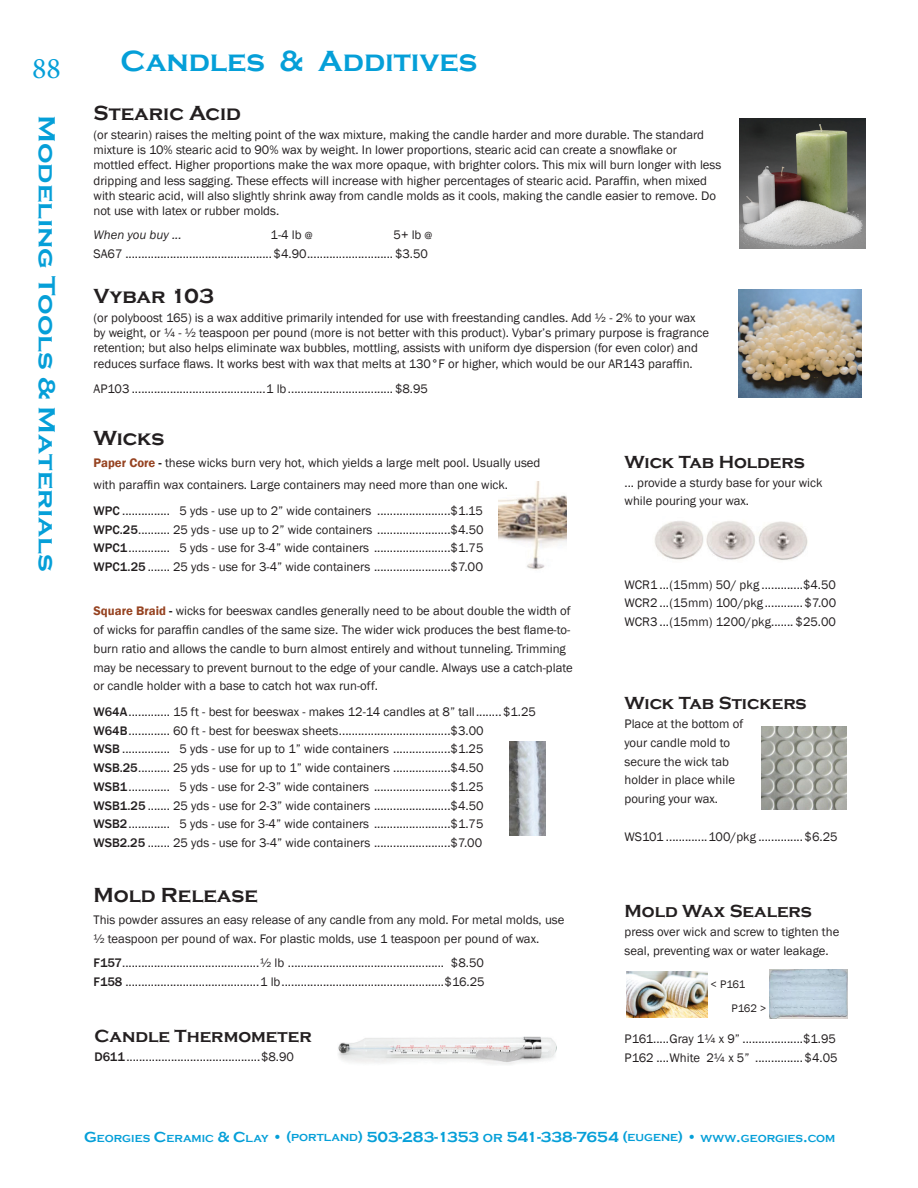
<style>
.page{position:relative;width:918px;height:1188px;background:#fff}
.page>*{position:absolute;margin:0;border:0;box-sizing:border-box;transform-origin:0 0}
.Headline{font:700 30px "Copperplate Gothic";color:#059fd8}
.t1{font:30px "Minion Pro";color:#059fd8}
.t2{font:700 24px "Copperplate Gothic";color:#059fd8;scale:1.2 1}
.Body_Splash{font:700 21px "Copperplate Gothic";color:#231f20}
.Body_Header{font:700 21px "Copperplate Gothic";color:#231f20}
.Body_Header-2{font:700 18px "Copperplate Gothic";color:#231f20}
.Body_Splash-2{font:12.75px/15.3px "Franklin Gothic";color:#231f20}
.Body_Prices{font:12.75px "Franklin Gothic";color:#231f20}
.Body_Header-3{font:12.75px/18.8px "Franklin Gothic";color:#231f20}
.Body_Splash-3{font:italic 12.75px "Franklin Gothic";color:#231f20}
.Body_Splash-4{font:11.25px "Franklin Gothic";letter-spacing:-.015em;color:#231f20}
.t3{font:700 10.5px "Copperplate Gothic";color:#059fd8}
.s1{font-size:10.5px}
.s2{font-weight:600;color:#964321}
.s3{font-weight:600}
.s4{font-weight:500}
.s5{font-size:15px}
.s6{font-size:12px}
</style>
<div class="page">
<img style="left:498px;top:481px;width:68px;height:89px">
<img style="left:740px;top:118px;width:125px;height:130px">
<img style="left:739px;top:290px;width:122px;height:108px">
<img style="left:510px;top:741px;width:35px;height:95px">
<img style="left:338px;top:1037px;width:218px;height:28px">
<img style="left:654px;top:521px;width:154px;height:39px">
<img style="left:762px;top:726px;width:84px;height:84px">
<img style="left:626px;top:971px;width:81px;height:47px">
<img style="left:769px;top:969px;width:79px;height:50px">
<h1 class="t1" style="left:32px;top:48px;width:30px">88</h1>
<h2 class="t2" style="left:60px;top:115px;width:382px;rotate:90deg">Modeling Tools &amp; Materials</h2>
<p class="Headline" style="left:121px;top:45px;width:358px">Candles &amp; Additives</p>
<p class="Body_Splash" style="left:94px;top:102px;width:149px">Stearic Acid</p>
<p class="Body_Splash-2" style="left:94px;top:127px;width:629px">(or stearin) raises the melting point of the wax mixture, making the candle harder and more durable. The standard mixture is 10% stearic acid to 90% wax by weight. In lower proportions, stearic acid can create a snowflake or mottled effect. Higher proportions make the wax more opaque, with brighter colors. This mix will burn longer with less dripping and less sagging. These effects will increase with higher percentages of stearic acid. Paraffin, when mixed with stearic acid, will also slightly shrink away from candle molds as it cools, making the candle easier to remove. Do not use with latex or rubber molds.</p>
<p class="Body_Splash-3" style="left:94px;top:227px;width:90px">When you buy ...</p>
<p class="Body_Splash-2" style="left:271px;top:228px;width:44px">1-4 lb <span class="s1">@</span></p>
<p class="Body_Splash-2" style="left:394px;top:228px;width:40px">5+ lb <span class="s1">@</span></p>
<p class="Body_Splash-2" style="left:94px;top:246px;width:336px">SA67 ..............................................$4.90........................... $3.50</p>
<p class="Body_Splash" style="left:94px;top:285px;width:122px">Vybar 103</p>
<p class="Body_Splash-2" style="left:94px;top:310px;width:617px">(or polyboost 165) is a wax additive primarily intended for use with freestanding candles. Add ½ - 2% to your wax by weight, or ¼ - ½ teaspoon per pound (more is not better with this product). Vybar’s primary purpose is fragrance retention; but also helps eliminate wax bubbles, mottling, assists with uniform dye dispersion (for even color) and reduces surface flaws. It works best with wax that melts at 130°F or higher, which would be our AR143 paraffin.</p>
<p class="Body_Splash-2" style="left:94px;top:381px;width:336px">AP103 ..........................................1 lb................................. $8.95</p>
<p class="Body_Header" style="left:94px;top:427px;width:72px">Wicks</p>
<p class="Body_Header-3" style="left:94px;top:454px;width:448px"><span class="s2">Paper Core</span> <span class="s3">-</span> these wicks burn very hot, which yields a large melt pool. Usually used</p>
<p class="Body_Header-3" style="left:94px;top:476px;width:416px">with paraffin wax containers. Large containers may need more than one wick.</p>
<p class="Body_Prices" style="left:94px;top:503px;width:391px"><span class="s4">WPC</span> ............... 5 yds - use up to 2” wide containers .......................$1.15</p>
<p class="Body_Prices" style="left:94px;top:522px;width:392px"><span class="s4">WPC.25</span>.......... 25 yds - use up to 2” wide containers .......................$4.50</p>
<p class="Body_Prices" style="left:94px;top:540px;width:391px"><span class="s4">WPC1</span>............. 5 yds - use for 3-4” wide containers ........................$1.75</p>
<p class="Body_Prices" style="left:94px;top:559px;width:391px"><span class="s4">WPC1.25</span> ....... 25 yds - use for 3-4” wide containers ........................$7.00</p>
<p class="Body_Header-3" style="left:94px;top:602px;width:481px"><span class="s2">Square Braid</span> <span class="s3">-</span> wicks for beeswax candles generally need to be about double the width of of wicks for paraffin candles of the same size. The wider wick produces the best flame-to&shy;burn ratio and allows the candle to burn almost entirely and without tunneling. Trimming may be necessary to prevent burnout to the edge of your candle. Always use a catch-plate or candle holder with a base to catch hot wax run-off.</p>
<p class="Body_Prices" style="left:94px;top:704px;width:444px"><span class="s4">W64A</span>............. 15 ft - best for beeswax - makes 12-14 candles at 8” tall........$1.25</p>
<p class="Body_Prices" style="left:94px;top:723px;width:392px"><span class="s4">W64B</span>............. 60 ft - best for beeswax sheets...................................$3.00</p>
<p class="Body_Prices" style="left:94px;top:741px;width:391px"><span class="s4">WSB</span> ............... 5 yds - use for up to 1” wide containers ..................$1.25</p>
<p class="Body_Prices" style="left:94px;top:760px;width:392px"><span class="s4">WSB.25</span>.......... 25 yds - use for up to 1” wide containers ..................$4.50</p>
<p class="Body_Prices" style="left:94px;top:779px;width:391px"><span class="s4">WSB1</span>............. 5 yds - use for 2-3” wide containers ........................$1.25</p>
<p class="Body_Prices" style="left:94px;top:798px;width:392px"><span class="s4">WSB1.25</span> ....... 25 yds - use for 2-3” wide containers ........................$4.50</p>
<p class="Body_Prices" style="left:94px;top:816px;width:391px"><span class="s4">WSB2</span>............. 5 yds - use for 3-4” wide containers ........................$1.75</p>
<p class="Body_Prices" style="left:94px;top:835px;width:390px"><span class="s4">WSB2.25</span> ....... 25 yds - use for 3-4” wide containers ........................$7.00</p>
<p class="Body_Header" style="left:94px;top:884px;width:166px">Mold Release</p>
<p class="Body_Header-3" style="left:94px;top:911px;width:472px">This powder assures an easy release of any candle from any mold. For metal molds, use ½ teaspoon per pound of wax. For plastic molds, use 1 teaspoon per pound of wax.</p>
<p class="Body_Prices" style="left:94px;top:955px;width:392px"><span class="s4">F157</span>...........................................½ lb ................................................. $8.50</p>
<p class="Body_Prices" style="left:94px;top:974px;width:393px"><span class="s4">F158</span> ..........................................1 lb...................................................$16.25</p>
<p class="Body_Header-2" style="left:94px;top:1026px;width:219px">Candle Thermometer</p>
<p class="Body_Prices" style="left:94px;top:1049px;width:201px"><span class="s4">D611</span>..........................................$8.90</p>
<p class="Body_Header-2" style="left:625px;top:452px;width:182px">Wick Tab Holders</p>
<p class="Body_Header-3" style="left:625px;top:473px;width:199px">... provide a sturdy base for your wick</p>
<p class="Body_Header-3" style="left:625px;top:492px;width:126px">while pouring your wax.</p>
<p class="Body_Splash-2" style="left:625px;top:577px;width:213px">WCR1 ...(15mm) 50/ pkg .............$4.50</p>
<p class="Body_Splash-2" style="left:625px;top:596px;width:213px">WCR2 ...(15mm) 100/pkg ............$7.00</p>
<p class="Body_Splash-2" style="left:625px;top:615px;width:213px">WCR3 ...(15mm) 1200/pkg....... $25.00</p>
<p class="Body_Header-2" style="left:625px;top:693px;width:184px">Wick Tab Stickers</p>
<p class="Body_Header-3" style="left:625px;top:715px;width:120px">Place at the bottom of</p>
<p class="Body_Header-3" style="left:625px;top:734px;width:107px">your candle mold to</p>
<p class="Body_Header-3" style="left:625px;top:752px;width:106px">secure the wick tab</p>
<p class="Body_Header-3" style="left:625px;top:771px;width:112px">holder in place while</p>
<p class="Body_Header-3" style="left:625px;top:790px;width:95px">pouring your wax.</p>
<p class="Body_Splash-2" style="left:625px;top:829px;width:215px">WS101 .............100/pkg ..............$6.25</p>
<p class="Body_Header-2" style="left:625px;top:901px;width:189px">Mold Wax Sealers</p>
<p class="Body_Header-3" style="left:625px;top:923px;width:216px">press over wick and screw to tighten the seal, preventing wax or water leakage.</p>
<p class="Body_Splash-4" style="left:711px;top:977px;width:36px">&lt; P161</p>
<p class="Body_Splash-4" style="left:731px;top:1001px;width:37px">P162 &gt;</p>
<p class="Body_Splash-2" style="left:625px;top:1032px;width:213px">P161.....Gray 1¼ x 9” ...................$1.95</p>
<p class="Body_Splash-2" style="left:625px;top:1050px;width:215px">P162 ....White 2¼ x 5” ...............$4.05</p>
<p class="t3" style="left:84px;top:1133px;width:753px"><span class="s5">G</span>EORGIES <span class="s5">C</span>ERAMIC <span class="s5">&amp; C</span>LAY <span class="s5">• (</span>PORTLAND<span class="s5">) 503-283-1353</span> <span class="s6">OR</span> <span class="s5">541-338-7654 (</span>EUGENE<span class="s5">) •</span> WWW<span class="s5">.</span>GEORGIES<span class="s5">.</span>COM</p>
</div>
